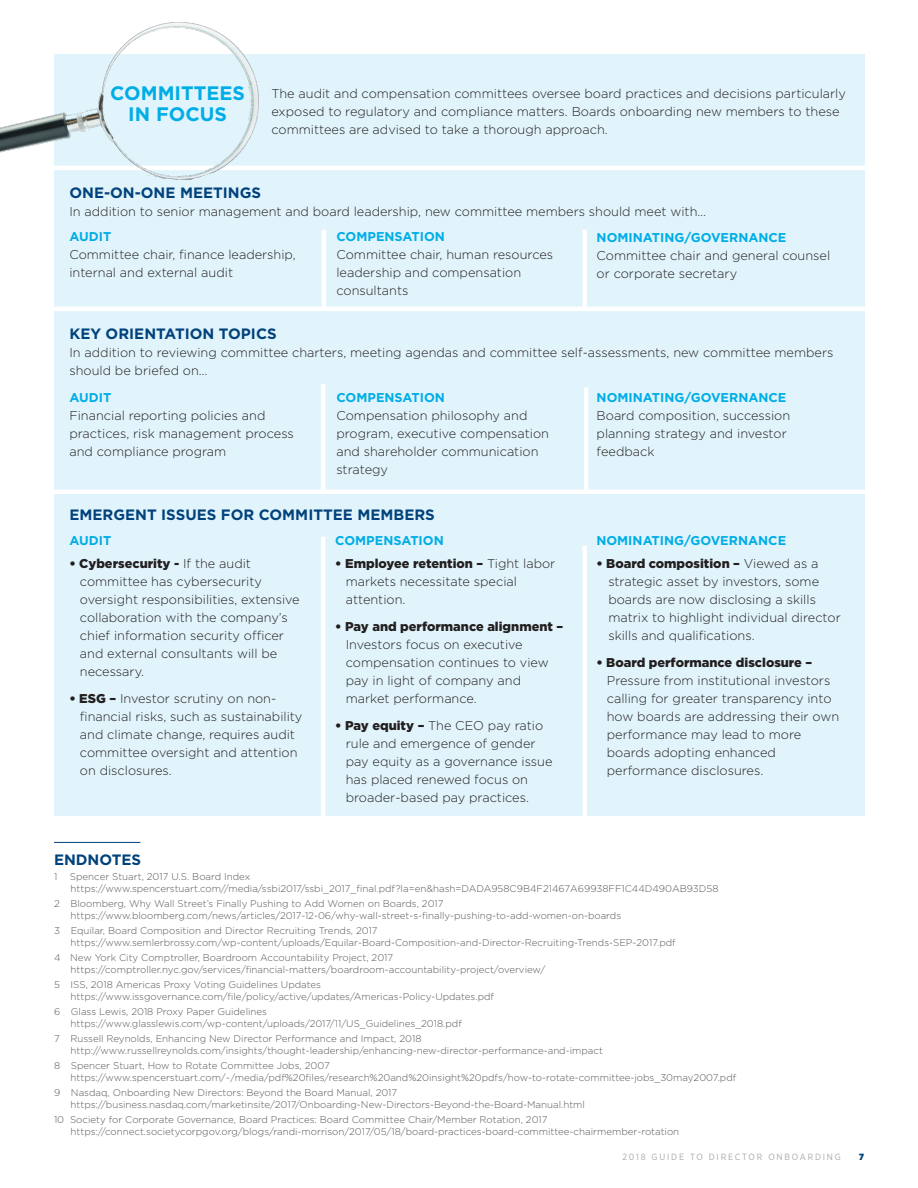
<style>
.page{position:relative;width:918px;height:1188px;background:#fff}
.page>*{position:absolute;margin:0;border:0;box-sizing:border-box;transform-origin:0 0}
.t1{font:700 19.5px "Gotham";color:#00ade6}
.t2{font:700 15px "Gotham";color:#01427c}
.t3{font:300 12.75px/18px "Gotham";color:#231f20}
.t4{font:900 12.75px "Gotham";color:#231f20}
.t5{font:700 12.75px "Gotham";color:#00ade6}
.t6{font:300 9.75px "Gotham";color:#57585a}
.t7{font:9px "Gotham Narrow";letter-spacing:.2em;color:#a8a9ad}
.t8{font:900 9px "Gotham Narrow";color:#01427c}
.s1{font-weight:300}
.s2{font-weight:900}
</style>
<div class="page">
<div style="left:54px;top:54px;width:810px;height:761px;background:#e1f4fb"></div>
<hr style="left:37px;top:166px;width:838px;height:4px;background:#fff">
<hr style="left:37px;top:307px;width:838px;height:4px;background:#fff">
<hr style="left:37px;top:490px;width:838px;height:4px;background:#fff">
<hr style="left:322px;top:230px;width:4px;height:79px;background:#fff">
<hr style="left:54px;top:842px;width:86px;height:1px;background:#01427c">
<img style="left:0;top:22px;width:258px;height:157px">
<div style="left:582px;top:230px;width:5px;height:79px;background:#fff"></div>
<hr style="left:584px;top:388px;width:4px;height:104px;background:#fff">
<hr style="left:321px;top:384px;width:4px;height:108px;background:#fff">
<div style="left:582px;top:546px;width:5px;height:275px;background:#fff"></div>
<hr style="left:321px;top:537px;width:4px;height:284px;background:#fff">
<p class="t1" style="left:110px;top:80px;width:136px">COMMITTEES</p>
<p class="t1" style="left:128px;top:101px;width:100px">IN FOCUS</p>
<p class="t3" style="left:272px;top:84px;width:576px">The audit and compensation committees oversee board practices and decisions particularly</p>
<p class="t3" style="left:272px;top:102px;width:570px">exposed to regulatory and compliance matters. Boards onboarding new members to these</p>
<p class="t3" style="left:272px;top:120px;width:338px">committees are advised to take a thorough approach.</p>
<p class="t2" style="left:69px;top:182px;width:193px">ONE-ON-ONE MEETINGS</p>
<p class="t3" style="left:69px;top:202px;width:638px">In addition to senior management and board leadership, new committee members should meet with…</p>
<p class="t5" style="left:69px;top:228px;width:43px">AUDIT</p>
<p class="t3" style="left:69px;top:246px;width:228px">Committee chair, finance leadership,</p>
<p class="t3" style="left:69px;top:264px;width:165px">internal and external audit</p>
<p class="t5" style="left:336px;top:228px;width:110px">COMPENSATION</p>
<p class="t3" style="left:336px;top:246px;width:218px">Committee chair, human resources</p>
<p class="t3" style="left:336px;top:264px;width:186px">leadership and compensation</p>
<p class="t3" style="left:336px;top:282px;width:74px">consultants</p>
<p class="t5" style="left:597px;top:229px;width:191px">NOMINATING/GOVERNANCE</p>
<p class="t3" style="left:597px;top:246px;width:235px">Committee chair and general counsel or corporate secretary</p>
<p class="t2" style="left:69px;top:324px;width:209px">KEY ORIENTATION TOPICS</p>
<p class="t3" style="left:69px;top:343px;width:766px">In addition to reviewing committee charters, meeting agendas and committee self-assessments, new committee members should be briefed on…</p>
<p class="t5" style="left:597px;top:389px;width:191px">NOMINATING/GOVERNANCE</p>
<p class="t3" style="left:597px;top:406px;width:195px">Board composition, succession</p>
<p class="t3" style="left:597px;top:424px;width:192px">planning strategy and investor</p>
<p class="t3" style="left:597px;top:442px;width:59px">feedback</p>
<p class="t5" style="left:336px;top:389px;width:110px">COMPENSATION</p>
<p class="t3" style="left:336px;top:406px;width:193px">Compensation philosophy and</p>
<p class="t3" style="left:336px;top:424px;width:214px">program, executive compensation</p>
<p class="t3" style="left:336px;top:442px;width:204px">and shareholder communication</p>
<p class="t3" style="left:336px;top:460px;width:53px">strategy</p>
<p class="t5" style="left:69px;top:389px;width:43px">AUDIT</p>
<p class="t3" style="left:69px;top:406px;width:198px">Financial reporting policies and</p>
<p class="t3" style="left:69px;top:424px;width:226px">practices, risk management process</p>
<p class="t3" style="left:69px;top:442px;width:159px">and compliance program</p>
<p class="t2" style="left:69px;top:505px;width:367px">EMERGENT ISSUES FOR COMMITTEE MEMBERS</p>
<p class="t5" style="left:69px;top:532px;width:43px">AUDIT</p>
<p class="t4" style="left:69px;top:555px;width:183px">• Cybersecurity - <span class="s1">If the audit</span></p>
<p class="t3" style="left:80px;top:572px;width:184px">committee has cybersecurity</p>
<p class="t3" style="left:80px;top:590px;width:221px">oversight responsibilities, extensive</p>
<p class="t3" style="left:80px;top:608px;width:209px">collaboration with the company’s</p>
<p class="t3" style="left:80px;top:626px;width:206px">chief information security officer</p>
<p class="t3" style="left:80px;top:644px;width:199px">and external consultants will be</p>
<p class="t3" style="left:80px;top:662px;width:66px">necessary.</p>
<p class="t3" style="left:69px;top:689px;width:208px"><span class="s2">• ESG –</span> Investor scrutiny on non-</p>
<p class="t3" style="left:80px;top:707px;width:224px">financial risks, such as sustainability</p>
<p class="t3" style="left:80px;top:725px;width:217px">and climate change, requires audit</p>
<p class="t3" style="left:80px;top:743px;width:219px">committee oversight and attention</p>
<p class="t3" style="left:80px;top:761px;width:93px">on disclosures.</p>
<p class="t5" style="left:335px;top:532px;width:110px">COMPENSATION</p>
<p class="t4" style="left:335px;top:555px;width:222px">• Employee retention – <span class="s1">Tight labor</span></p>
<p class="t3" style="left:346px;top:572px;width:173px">markets necessitate special</p>
<p class="t3" style="left:346px;top:590px;width:61px">attention.</p>
<p class="t4" style="left:335px;top:618px;width:230px">• Pay and performance alignment –</p>
<p class="t3" style="left:346px;top:635px;width:178px">Investors focus on executive</p>
<p class="t3" style="left:346px;top:653px;width:204px">compensation continues to view</p>
<p class="t3" style="left:346px;top:671px;width:177px">pay in light of company and</p>
<p class="t3" style="left:346px;top:689px;width:133px">market performance.</p>
<p class="t3" style="left:335px;top:716px;width:209px"><span class="s2">• Pay equity –</span> The CEO pay ratio</p>
<p class="t3" style="left:346px;top:734px;width:191px">rule and emergence of gender</p>
<p class="t3" style="left:346px;top:752px;width:208px">pay equity as a governance issue</p>
<p class="t3" style="left:346px;top:770px;width:184px">has placed renewed focus on</p>
<p class="t3" style="left:346px;top:788px;width:185px">broader-based pay practices.</p>
<p class="t5" style="left:596px;top:532px;width:191px">NOMINATING/GOVERNANCE</p>
<p class="t4" style="left:596px;top:555px;width:224px">• Board composition – <span class="s1">Viewed as a</span></p>
<p class="t3" style="left:608px;top:572px;width:212px">strategic asset by investors, some</p>
<p class="t3" style="left:608px;top:590px;width:209px">boards are now disclosing a skills</p>
<p class="t3" style="left:608px;top:608px;width:234px">matrix to highlight individual director</p>
<p class="t3" style="left:608px;top:626px;width:148px">skills and qualifications.</p>
<p class="t4" style="left:596px;top:654px;width:217px">• Board performance disclosure –</p>
<p class="t3" style="left:607px;top:671px;width:225px">Pressure from institutional investors</p>
<p class="t3" style="left:607px;top:689px;width:226px">calling for greater transparency into</p>
<p class="t3" style="left:607px;top:707px;width:234px">how boards are addressing their own</p>
<p class="t3" style="left:607px;top:725px;width:196px">performance may lead to more</p>
<p class="t3" style="left:607px;top:743px;width:171px">boards adopting enhanced</p>
<p class="t3" style="left:607px;top:761px;width:158px">performance disclosures.</p>
<p class="t2" style="left:54px;top:849px;width:89px">ENDNOTES</p>
<p class="t6" style="left:54px;top:870px;width:5px">1</p>
<p class="t6" style="left:70px;top:870px;width:182px">Spencer Stuart, 2017 U.S. Board Index</p>
<p class="t6" style="left:71px;top:882px;width:649px">https://www.spencerstuart.com//media/ssbi2017/ssbi_2017_final.pdf?la=en&amp;hash=DADA958C9B4F21467A69938FF1C44D490AB93D58</p>
<p class="t6" style="left:54px;top:897px;width:391px">2 Bloomberg, Why Wall Street’s Finally Pushing to Add Women on Boards, 2017</p>
<p class="t6" style="left:71px;top:909px;width:552px">https://www.bloomberg.com/news/articles/2017-12-06/why-wall-street-s-finally-pushing-to-add-women-on-boards</p>
<p class="t6" style="left:54px;top:924px;width:325px">3 Equilar, Board Composition and Director Recruiting Trends, 2017</p>
<p class="t6" style="left:71px;top:936px;width:607px">https://www.semlerbrossy.com/wp-content/uploads/Equilar-Board-Composition-and-Director-Recruiting-Trends-SEP-2017.pdf</p>
<p class="t6" style="left:54px;top:951px;width:341px">4 New York City Comptroller, Boardroom Accountability Project, 2017</p>
<p class="t6" style="left:71px;top:963px;width:476px">https://comptroller.nyc.gov/services/financial-matters/boardroom-accountability-project/overview/</p>
<p class="t6" style="left:54px;top:978px;width:269px">5 ISS, 2018 Americas Proxy Voting Guidelines Updates</p>
<p class="t6" style="left:71px;top:990px;width:425px">https://www.issgovernance.com/file/policy/active/updates/Americas-Policy-Updates.pdf</p>
<p class="t6" style="left:54px;top:1005px;width:215px">6 Glass Lewis, 2018 Proxy Paper Guidelines</p>
<p class="t6" style="left:71px;top:1017px;width:393px">https://www.glasslewis.com/wp-content/uploads/2017/11/US_Guidelines_2018.pdf</p>
<p class="t6" style="left:54px;top:1032px;width:369px">7 Russell Reynolds, Enhancing New Director Performance and Impact, 2018</p>
<p class="t6" style="left:71px;top:1044px;width:534px">http://www.russellreynolds.com/insights/thought-leadership/enhancing-new-director-performance-and-impact</p>
<p class="t6" style="left:54px;top:1059px;width:277px">8 Spencer Stuart, How to Rotate Committee Jobs, 2007</p>
<p class="t6" style="left:71px;top:1071px;width:667px">https://www.spencerstuart.com/~/media/pdf%20files/research%20and%20insight%20pdfs/how-to-rotate-committee-jobs_30may2007.pdf</p>
<p class="t6" style="left:54px;top:1086px;width:345px">9 Nasdaq, Onboarding New Directors: Beyond the Board Manual, 2017</p>
<p class="t6" style="left:71px;top:1098px;width:516px">https://business.nasdaq.com/marketinsite/2017/Onboarding-New-Directors-Beyond-the-Board-Manual.html</p>
<p class="t6" style="left:54px;top:1113px;width:495px">10 Society for Corporate Governance, Board Practices: Board Committee Chair/Member Rotation, 2017</p>
<p class="t6" style="left:71px;top:1125px;width:610px">https://connect.societycorpgov.org/blogs/randi-morrison/2017/05/18/board-practices-board-committee-chairmember-rotation</p>
<p class="t7" style="left:622px;top:1151px;width:220px">2018 GUIDE TO DIRECTOR ONBOARDING</p>
<p class="t8" style="left:859px;top:1151px;width:6px">7</p>
</div>
